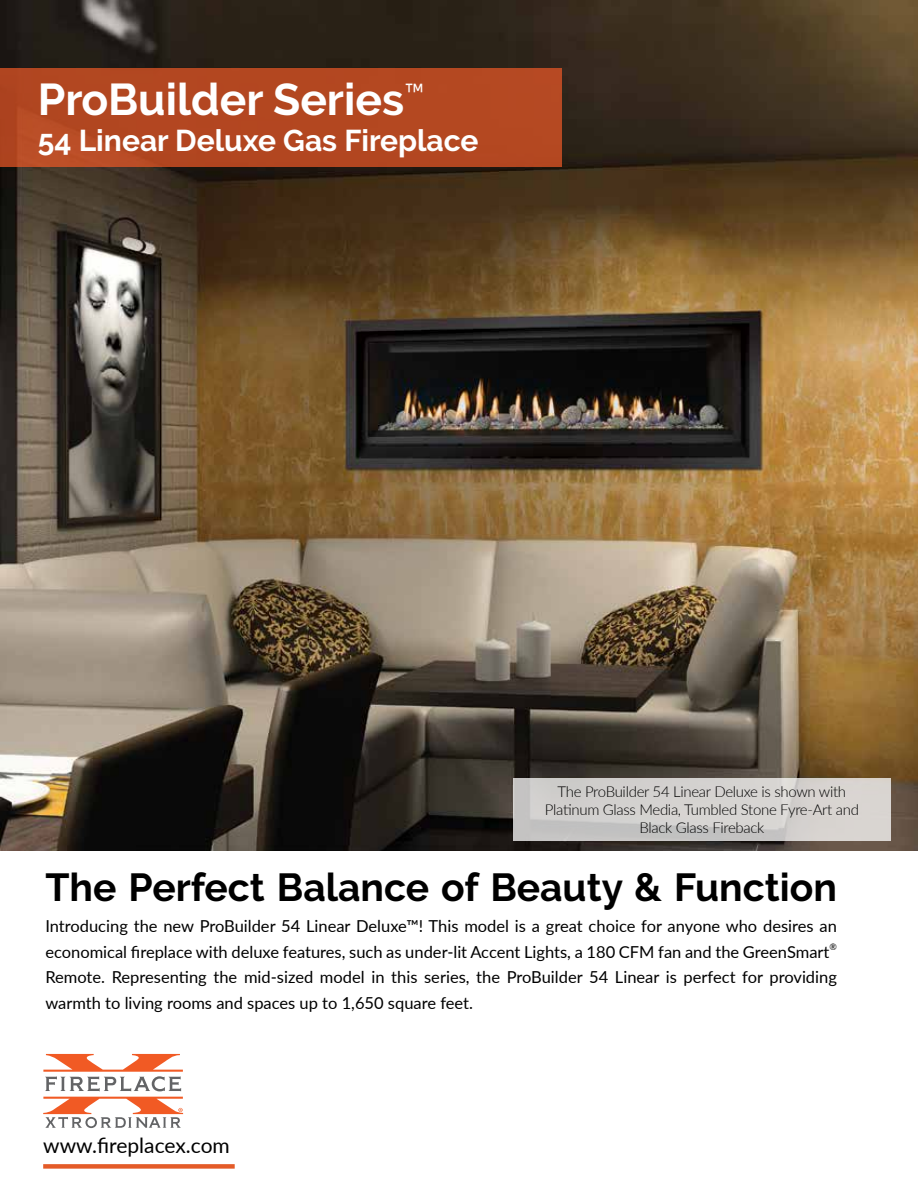
<style>
.page{position:relative;width:918px;height:1188px;background:#fff}
.page>*{position:absolute;margin:0;border:0;box-sizing:border-box;transform-origin:0 0}
.t1{font:700 44.4px "Raleway";color:#fff}
.t2{font:700 39px "Raleway";color:#000}
.t3{font:700 30px "Raleway";color:#fff}
.t4{font:21px "Lato";color:#000}
.t5{font:16.5px/25.5px "Lato";color:#000}
.t6{font:300 15px/18px "Lato";letter-spacing:-.02em;color:#000;text-align:center}
.t7{font:9px "Lato";color:#000}
</style>
<div class="page">
<img style="left:0;top:0;width:918px;height:850px">
<svg style="left:513px;top:778px;width:378px;height:62px;background:#d1cecc"></svg>
<div style="left:0;top:69px;width:562px;height:98px;background:#b34721"></div>
<div style="left:43px;top:1164px;width:192px;height:5px;background:#e45b28"></div>
<svg style="left:43px;top:1054px;width:140px;height:74px"></svg>
<h1 class="t1" style="left:38px;top:74px;width:388px">ProBuilder Series<sup>™</sup></h1>
<h3 class="t3" style="left:38px;top:124px;width:442px">54 Linear Deluxe Gas Fireplace</h3>
<p class="t6" style="left:545px;top:782px;width:316px">The ProBuilder 54 Linear Deluxe is shown with<br>Platinum Glass Media, Tumbled Stone Fyre-Art and<br>Black Glass Fireback</p>
<h2 class="t2" style="left:45px;top:865px;width:793px">The Perfect Balance of Beauty &amp; Function</h2>
<p class="t5" style="left:45px;top:913px;width:793px">Introducing the new ProBuilder 54 Linear Deluxe™! This model is a great choice for anyone who desires an economical fireplace with deluxe features, such as under-lit Accent Lights, a 180 CFM fan and the GreenSmart</p>
<p class="t7" style="left:830px;top:940px;width:9px">®</p>
<p class="t5" style="left:45px;top:964px;width:793px">Remote. Representing the mid-sized model in this series, the ProBuilder 54 Linear is perfect for providing warmth to living rooms and spaces up to 1,650 square feet.</p>
<p class="t4" style="left:43px;top:1131px;width:188px">www.fireplacex.com</p>
</div>
